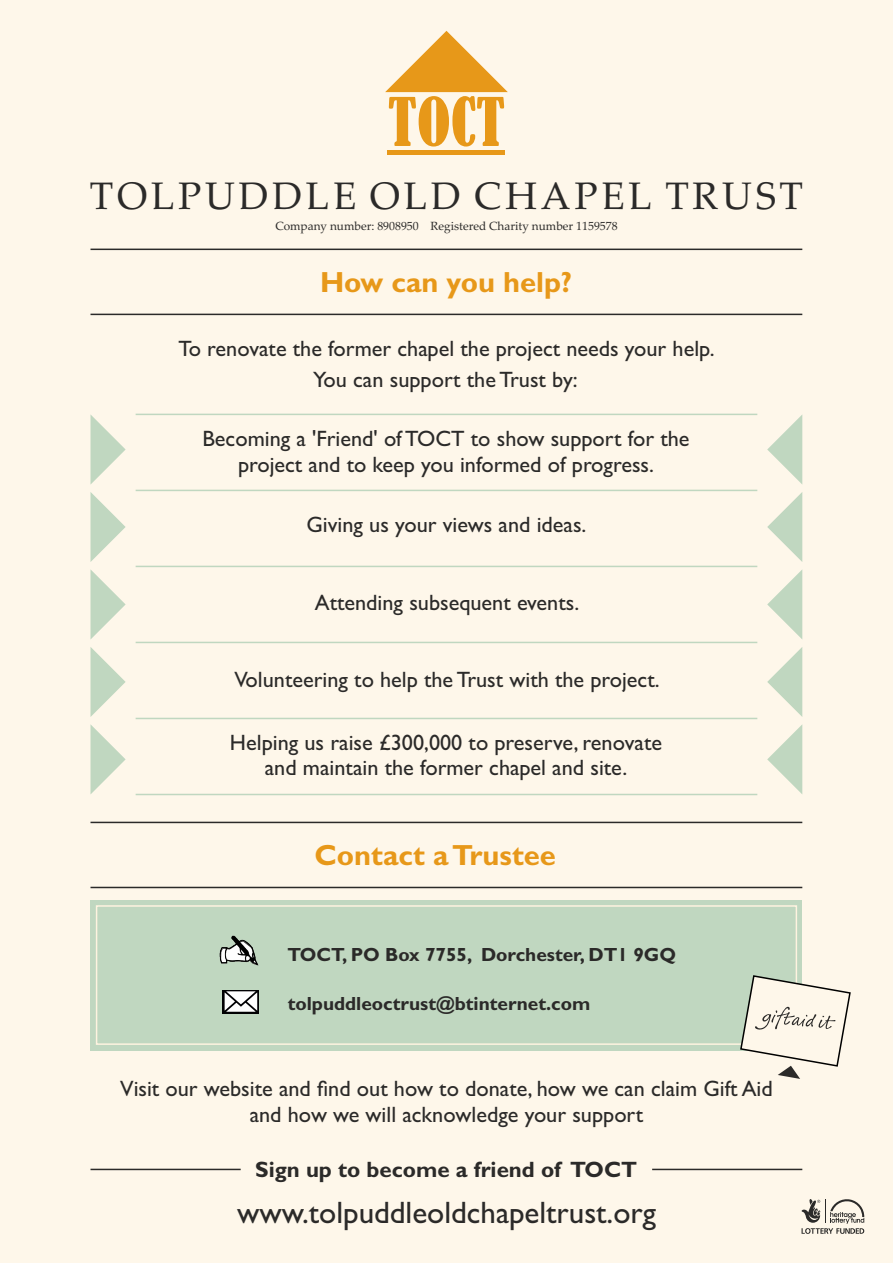
<style>
.page{position:relative;width:893px;height:1263px;background:#fff}
.page>*{position:absolute;margin:0;border:0;box-sizing:border-box;transform-origin:0 0}
.t1{font:38.4px "Palatino Linotype";letter-spacing:.095em;color:#2b2a29}
.t2{font:31.05px "Gill Sans";color:#2b2a29}
.t3{font:700 29.1px "Gill Sans";color:#e79819}
.t4{font:22.2px/25.8px "Gill Sans";color:#2b2a29;text-align:center}
.t5{font:700 22.2px "Gill Sans";color:#2b2a29}
.t6{font:700 19.05px "Gill Sans";color:#2b2a29}
.t7{font:11.85px "Palatino Linotype";color:#2b2a29}
</style>
<div class="page">
<div style="left:0;top:0;width:892px;height:1263px;background:#fef7ea"></div>
<svg style="left:801px;top:1199px;width:63px;height:35px"></svg>
<svg style="left:385px;top:31px;width:123px;height:116px"></svg>
<hr style="left:388px;top:150px;width:117px;height:4px;background:#e79819">
<svg style="left:91px;top:415px;width:35px;height:69px"></svg>
<svg style="left:91px;top:492px;width:35px;height:70px"></svg>
<svg style="left:91px;top:570px;width:35px;height:69px"></svg>
<svg style="left:91px;top:647px;width:35px;height:69px"></svg>
<svg style="left:91px;top:725px;width:35px;height:69px"></svg>
<svg style="left:767px;top:725px;width:35px;height:69px"></svg>
<svg style="left:767px;top:647px;width:35px;height:70px"></svg>
<svg style="left:767px;top:570px;width:35px;height:69px"></svg>
<svg style="left:767px;top:492px;width:35px;height:70px"></svg>
<svg style="left:767px;top:415px;width:35px;height:69px"></svg>
<div style="left:91px;top:900px;width:711px;height:150px;background:#c0d7c0"></div>
<img style="left:219px;top:936px;width:40px;height:30px">
<svg style="left:223px;top:990px;width:36px;height:23px"></svg>
<svg style="left:225px;top:991px;width:32px;height:21px"></svg>
<div style="left:96px;top:905px;width:701px;height:140px;border:2px solid #fef3e0"></div>
<svg style="left:739px;top:974px;width:112px;height:105px"></svg>
<hr style="left:136px;top:490px;width:621px;height:1px;background:#c0d7c0">
<hr style="left:136px;top:566px;width:621px;height:1px;background:#c0d7c0">
<hr style="left:136px;top:642px;width:621px;height:1px;background:#c0d7c0">
<hr style="left:136px;top:718px;width:621px;height:1px;background:#c0d7c0">
<hr style="left:136px;top:794px;width:621px;height:1px;background:#c0d7c0">
<hr style="left:136px;top:414px;width:621px;height:1px;background:#c0d7c0">
<hr style="left:91px;top:1169px;width:150px;height:1px;background:#2b2a29">
<hr style="left:652px;top:1169px;width:150px;height:1px;background:#2b2a29">
<hr style="left:91px;top:249px;width:711px;height:1px;background:#2b2a29">
<hr style="left:91px;top:314px;width:711px;height:1px;background:#2b2a29">
<hr style="left:91px;top:822px;width:711px;height:1px;background:#2b2a29">
<hr style="left:91px;top:887px;width:711px;height:1px;background:#2b2a29">
<h1 class="t1" style="left:90px;top:181px;width:715px">TOLPUDDLE OLD CHAPEL TRUST</h1>
<p class="t7" style="left:275px;top:221px;width:344px">Company number: 8908950 Registered Charity number 1159578</p>
<h3 class="t3" style="left:320px;top:271px;width:253px">How can you help?</h3>
<p class="t4" style="left:179px;top:336px;width:537px;line-height:30.9px">To renovate the former chapel the project needs your help.<br>You can support the Trust by:</p>
<p class="t4" style="left:202px;top:428px;width:489px">Becoming a 'Friend' of TOCT to show support for the project and to keep you informed of progress.</p>
<p class="t4" style="left:306px;top:514px;width:281px">Giving us your views and ideas.</p>
<p class="t4" style="left:315px;top:591px;width:266px">Attending subsequent events.</p>
<p class="t4" style="left:234px;top:669px;width:427px">Volunteering to help the Trust with the project.</p>
<p class="t4" style="left:230px;top:732px;width:434px">Helping us raise £300,000 to preserve, renovate and maintain the former chapel and site.</p>
<h3 class="t3" style="left:314px;top:845px;width:243px">Contact a Trustee</h3>
<p class="t6" style="left:287px;top:947px;width:390px">TOCT, PO Box 7755, Dorchester, DT1 9GQ</p>
<p class="t6" style="left:288px;top:996px;width:304px">tolpuddleoctrust@btinternet.com</p>
<p class="t4" style="left:120px;top:1078px;width:654px">Visit our website and find out how to donate, how we can claim Gift Aid and how we will acknowledge your support</p>
<p class="t5" style="left:255px;top:1161px;width:383px">Sign up to become a friend of TOCT</p>
<h2 class="t2" style="left:237px;top:1202px;width:420px">www.tolpuddleoldchapeltrust.org</h2>
</div>
